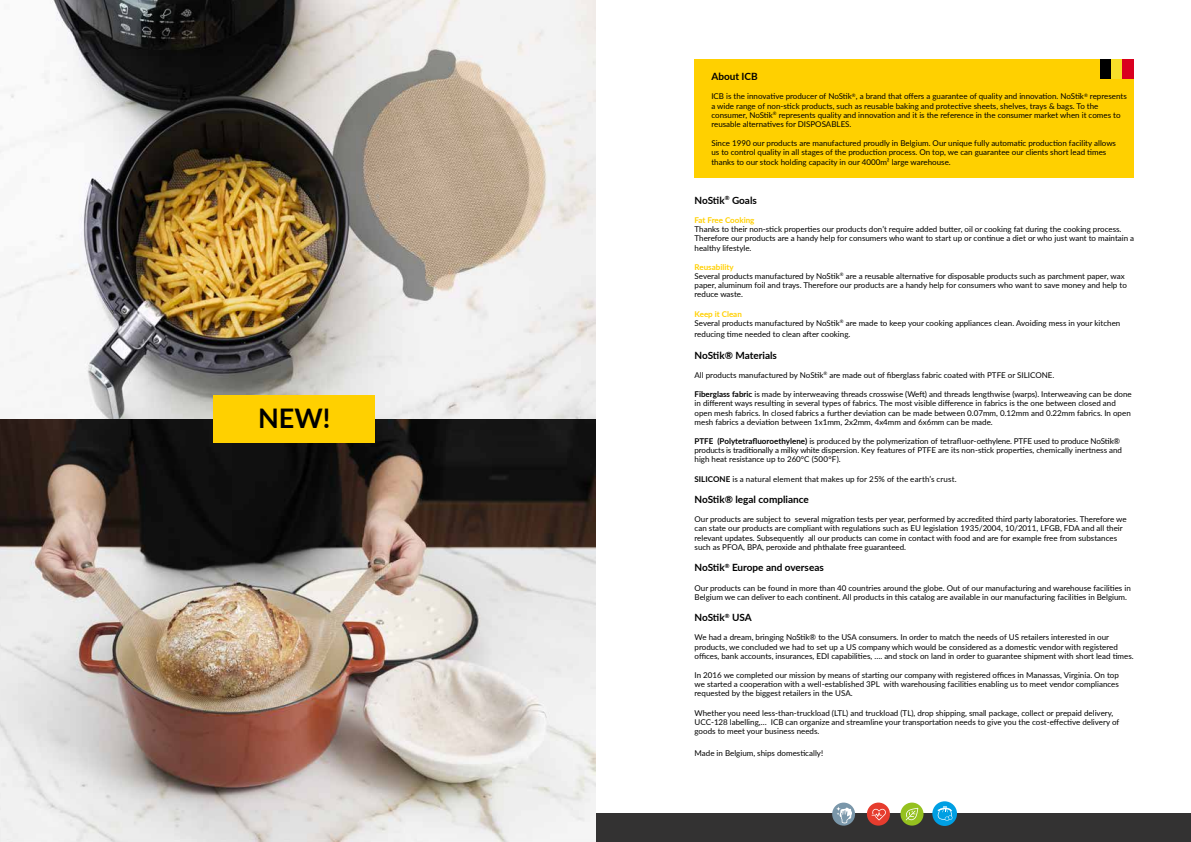
<style>
.page{position:relative;width:1191px;height:842px;background:#fff}
.page>*{position:absolute;margin:0;border:0;box-sizing:border-box;transform-origin:0 0}
.t1{font:700 27px "Lato";color:#000}
.t2{font:700 10px "Lato";color:#000}
.t3{font:8px/9.2px "Lato";color:#000}
.t4{font:700 8px "Lato";color:#ffd000}
.s1{font-weight:700;color:#ffd000}
.s2{font-weight:700}
</style>
<div class="page">
<div style="left:0;top:814px;width:1191px;height:28px;background:#333232"></div>
<div style="left:694px;top:60px;width:439px;height:118px;background:#ffd000"></div>
<div style="left:1100px;top:60px;width:11px;height:19px;background:#000"></div>
<div style="left:1111px;top:60px;width:11px;height:19px;background:#f7de29"></div>
<div style="left:1122px;top:60px;width:11px;height:19px;background:#d9001f"></div>
<div style="left:900px;top:802px;width:23px;height:24px;background:#95c11f;border-radius:50%"></div>
<svg style="left:905px;top:808px;width:13px;height:12px"></svg>
<div style="left:867px;top:802px;width:23px;height:24px;background:#e63c2e;border-radius:50%"></div>
<svg style="left:871px;top:809px;width:15px;height:11px"></svg>
<svg style="left:832px;top:802px;width:23px;height:24px"></svg>
<svg style="left:836px;top:806px;width:17px;height:17px"></svg>
<div style="left:932px;top:801px;width:25px;height:25px;background:#009fe3;border-radius:50%"></div>
<svg style="left:937px;top:806px;width:15px;height:15px"></svg>
<img style="left:0;top:0;width:595px;height:842px">
<div style="left:213px;top:395px;width:162px;height:48px;background:#ffd000"></div>
<h1 class="t1" style="left:258px;top:398px;width:74px">NEW!</h1>
<p class="t2" style="left:711px;top:69px;width:48px">About ICB</p>
<p class="t3" style="left:711px;top:91px;width:417px">ICB is the innovative producer of NoStik<sup>®</sup>, a brand that offers a guarantee of quality and innovation. NoStik<sup>®</sup> represents a wide range of non-stick products, such as reusable baking and protective sheets, shelves, trays &amp; bags. To the consumer, NoStik<sup>®</sup> represents quality and innovation and it is the reference in the consumer market when it comes to reusable alternatives for DISPOSABLES.</p>
<p class="t3" style="left:711px;top:138px;width:406px">Since 1990 our products are manufactured proudly in Belgium. Our unique fully automatic production facility allows us to control quality in all stages of the production process. On top, we can guarantee our clients short lead times thanks to our stock holding capacity in our 4000m² large warehouse.</p>
<p class="t2" style="left:694px;top:193px;width:64px">NoStik<sup>®</sup> Goals</p>
<p class="t4" style="left:694px;top:214px;width:61px">Fat Free Cooking</p>
<p class="t3" style="left:694px;top:224px;width:441px">Thanks to their non-stick properties our products don’t require added butter, oil or cooking fat during the cooking process.<br>Therefore our products are a handy help for consumers who want to start up or continue a diet or who just want to maintain a healthy lifestyle.</p>
<p class="t3" style="left:694px;top:262px;width:434px"><span class="s1">Reusability<br></span>Several products manufactured by NoStik<sup>®</sup> are a reusable alternative for disposable products such as parchment paper, wax paper, aluminum foil and trays. Therefore our products are a handy help for consumers who want to save money and help to reduce waste.</p>
<p class="t3" style="left:694px;top:309px;width:427px"><span class="s1">Keep it Clean<br></span>Several products manufactured by NoStik<sup>®</sup> are made to keep your cooking appliances clean. Avoiding mess in your kitchen</p>
<p class="t3" style="left:694px;top:329px;width:157px">reducing time needed to clean after cooking.</p>
<p class="t2" style="left:694px;top:348px;width:84px">NoStik® Materials</p>
<p class="t3" style="left:694px;top:370px;width:361px">All products manufactured by NoStik<sup>®</sup> are made out of fiberglass fabric coated with PTFE or SILICONE.</p>
<p class="t3" style="left:694px;top:389px;width:439px"><span class="s2">Fiberglass fabric</span> is made by interweaving threads crosswise (Weft) and threads lengthwise (warps). Interweaving can be done in different ways resulting in several types of fabrics. The most visible difference in fabrics is the one between closed and open mesh fabrics. In closed fabrics a further deviation can be made between 0.07mm, 0.12mm and 0.22mm fabrics. In open mesh fabrics a deviation between 1x1mm, 2x2mm, 4x4mm and 6x6mm can be made.</p>
<p class="t3" style="left:694px;top:436px;width:429px"><span class="s2">PTFE (Polytetrafluoroethylene)</span> is produced by the polymerization of tetrafluor-oethylene. PTFE used to produce NoStik® products is traditionally a milky white dispersion. Key features of PTFE are its non-stick properties, chemically inertness and high heat resistance up to 260°C (500°F).</p>
<p class="t3" style="left:694px;top:474px;width:264px"><span class="s2">SILICONE</span> is a natural element that makes up for 25% of the earth’s crust.</p>
<p class="t2" style="left:694px;top:492px;width:116px">NoStik® legal compliance</p>
<p class="t3" style="left:694px;top:514px;width:433px">Our products are subject to several migration tests per year, performed by accredited third party laboratories. Therefore we can state our products are compliant with regulations such as EU legislation 1935/2004, 10/2011, LFGB, FDA and all their relevant updates. Subsequently all our products can come in contact with food and are for example free from substances such as PFOA, BPA, peroxide and phthalate free guaranteed.</p>
<p class="t2" style="left:694px;top:560px;width:131px">NoStik<sup>®</sup> Europe and overseas</p>
<p class="t3" style="left:694px;top:583px;width:438px">Our products can be found in more than 40 countries around the globe. Out of our manufacturing and warehouse facilities in<br>Belgium we can deliver to each continent. All products in this catalog are available in our manufacturing facilities in Belgium.</p>
<p class="t2" style="left:694px;top:610px;width:59px">NoStik<sup>®</sup> USA</p>
<p class="t3" style="left:694px;top:633px;width:441px">We had a dream, bringing NoStik® to the USA consumers. In order to match the needs of US retailers interested in our products, we concluded we had to set up a US company which would be considered as a domestic vendor with registered offices, bank accounts, insurances, EDI capabilities, …. and stock on land in order to guarantee shipment with short lead times.</p>
<p class="t3" style="left:694px;top:670px;width:426px;text-align:justify">In 2016 we completed our mission by means of starting our company with registered offices in Manassas, Virginia. On top we started a cooperation with a well-established 3PL with warehousing facilities enabling us to meet vendor compliances requested by the biggest retailers in the USA.</p>
<p class="t3" style="left:694px;top:708px;width:426px">Whether you need less-than-truckload (LTL) and truckload (TL), drop shipping, small package, collect or prepaid delivery,<br>UCC-128 labelling,… ICB can organize and streamline your transportation needs to give you the cost-effective delivery of goods to meet your business needs.</p>
<p class="t3" style="left:694px;top:748px;width:130px">Made in Belgium, ships domestically!</p>
</div>
